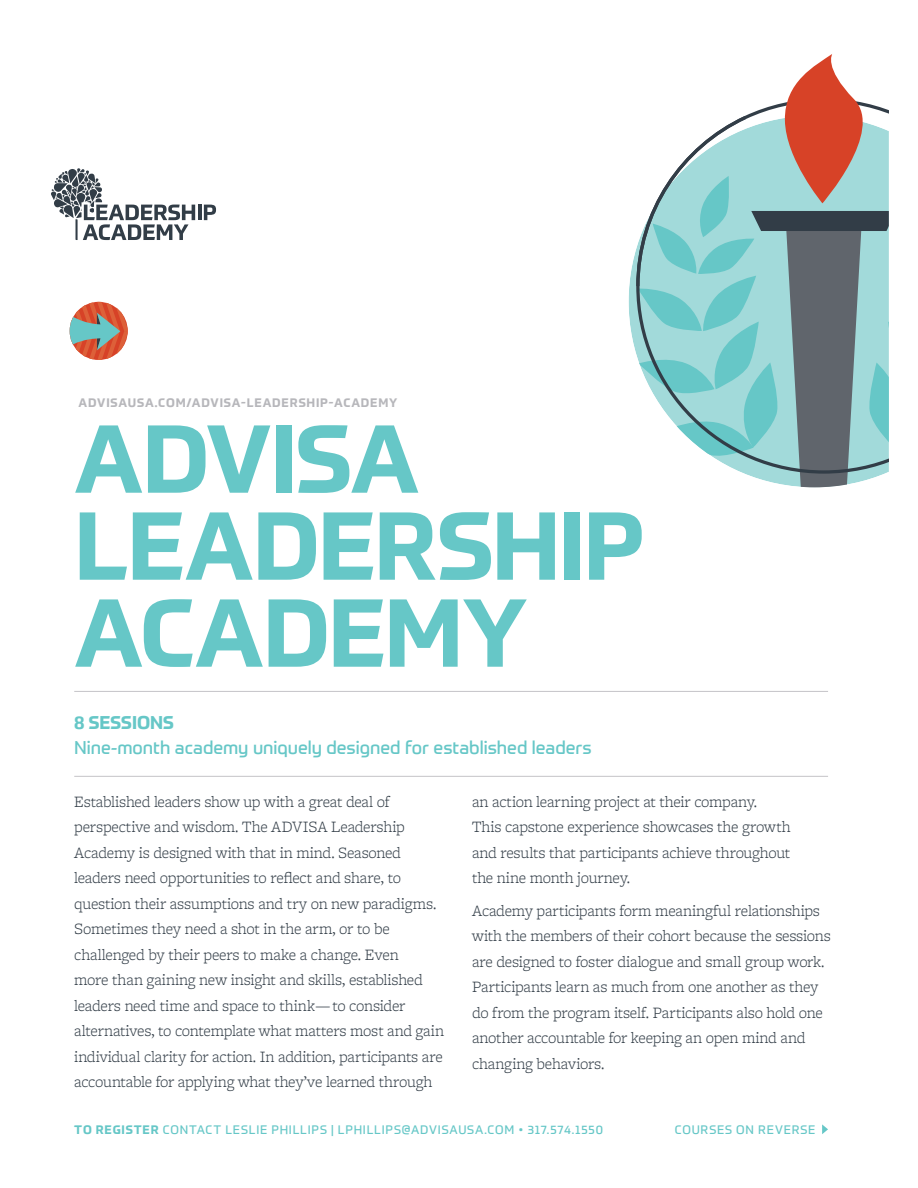
<style>
.page{position:relative;width:918px;height:1188px;background:#fff}
.page>*{position:absolute;margin:0;border:0;box-sizing:border-box;transform-origin:0 0}
.t1{font:700 94.5px/87px "Prometo";letter-spacing:-.015em;color:#66c7c7}
.t2{font:18px/25.5px "Prometo";color:#66c7c7}
.t3{font:300 16.5px/25.5px "Freight Micro Pro";letter-spacing:-.015em;color:#323d47}
.t4{font:12px "Prometo";letter-spacing:.065em;color:#66c7c7}
.t5{font:700 12px "Prometo";letter-spacing:.07em;color:#b7b7bb}
.s1{font-weight:700}
</style>
<div class="page">
<hr style="left:74px;top:691px;width:754px;height:1px;background:#c4c3c7">
<hr style="left:74px;top:776px;width:754px;height:1px;background:#c4c3c7">
<svg style="left:629px;top:254px;width:6px;height:95px"></svg>
<svg style="left:638px;top:54px;width:251px;height:433px"></svg>
<svg style="left:822px;top:1124px;width:6px;height:10px"></svg>
<svg style="left:70px;top:302px;width:58px;height:58px"></svg>
<svg style="left:51px;top:168px;width:165px;height:73px"></svg>
<p class="t5" style="left:79px;top:395px;width:320px">ADVISAUSA.COM/ADVISA-LEADERSHIP-ACADEMY</p>
<p class="t1" style="left:74px;top:415px;width:572px">ADVISA<br>LEADERSHIP<br>ACADEMY</p>
<p class="t2" style="left:74px;top:709px;width:519px"><span class="s1">8 SESSIONS<br></span>Nine-month academy uniquely designed for established leaders</p>
<p class="t3" style="left:74px;top:788px;width:371px">Established leaders show up with a great deal of perspective and wisdom. The ADVISA Leadership Academy is designed with that in mind. Seasoned leaders need opportunities to reflect and share, to question their assumptions and try on new paradigms.<br>Sometimes they need a shot in the arm, or to be challenged by their peers to make a change. Even<br>more than gaining new insight and skills, established leaders need time and space to think—to consider alternatives, to contemplate what matters most and gain individual clarity for action. In addition, participants are accountable for applying what they’ve learned through</p>
<p class="t3" style="left:472px;top:788px;width:320px">an action learning project at their company.<br>This capstone experience showcases the growth and results that participants achieve throughout the nine month journey.</p>
<p class="t3" style="left:472px;top:897px;width:360px">Academy participants form meaningful relationships with the members of their cohort because the sessions are designed to foster dialogue and small group work.<br>Participants learn as much from one another as they do from the program itself. Participants also hold one another accountable for keeping an open mind and changing behaviors.</p>
<p class="t4" style="left:74px;top:1122px;width:530px"><span class="s1">TO REGISTER</span> CONTACT LESLIE PHILLIPS | LPHILLIPS@ADVISAUSA.COM • 317.574.1550</p>
<p class="t4" style="left:675px;top:1122px;width:142px">COURSES ON REVERSE</p>
</div>
